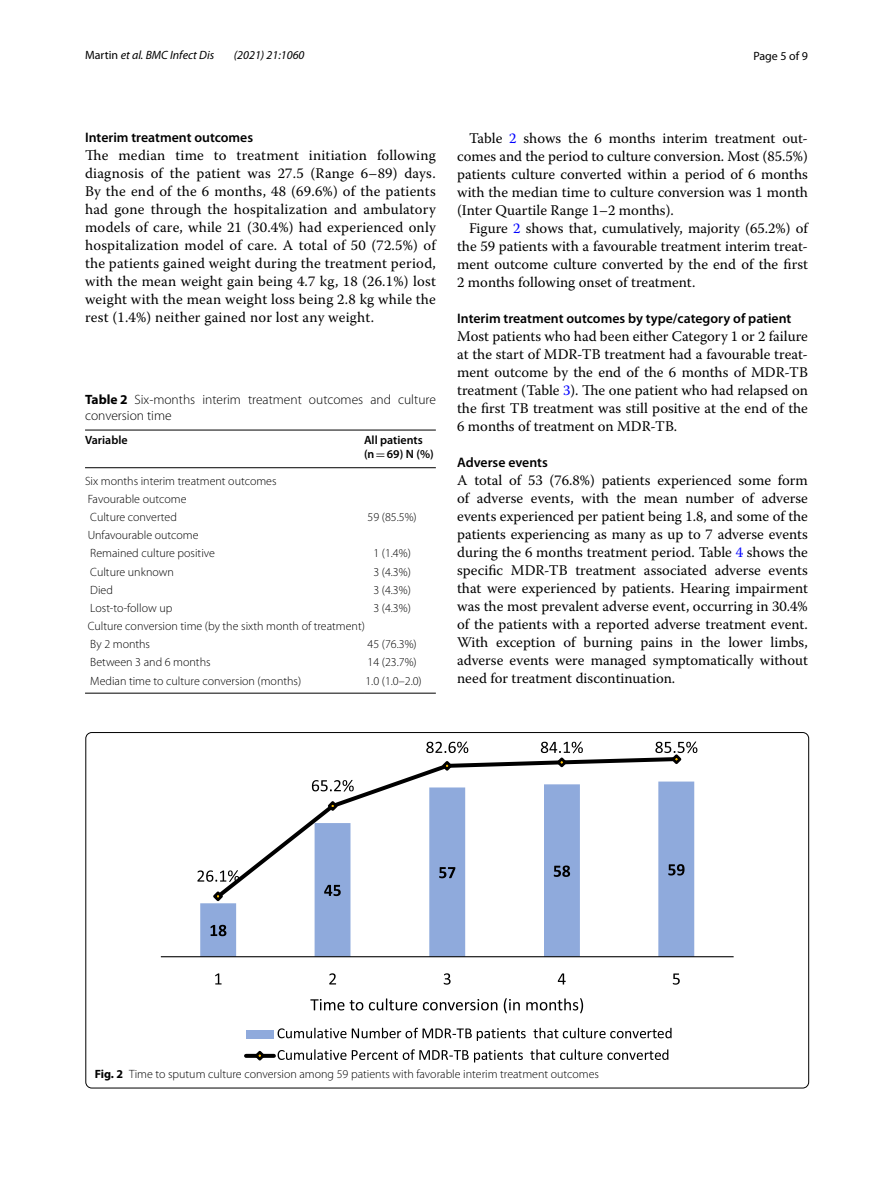
<style>
.page{position:relative;width:893px;height:1187px;background:#fff}
.page>*{position:absolute;margin:0;border:0;box-sizing:border-box;transform-origin:0 0}
.t1{font:14.7px/18px "Warnock Pro";color:#000;text-align:justify}
.t2{font:600 13.8px "Myriad Pro";color:#000}
.t3{font:300 13.5px/16.5px "Myriad Pro";color:#000}
.t4{font:300 12px/18.1px "Myriad Pro";color:#000}
.t5{font:italic 12px "Myriad Pro";color:#000}
.t6{font:600 12px/13.5px "Myriad Pro";color:#000}
.t7{font:12px "Myriad Pro";color:#000}
.s1{font-style:normal}
.s2{font-weight:700}
.s3{font-family:"MTSY";font-weight:400}
.s4{color:#00f}
</style>
<div class="page">
<hr style="left:85px;top:430px;width:279px;height:1px;background:#000">
<hr style="left:85px;top:467px;width:279px;height:1px;background:#000">
<hr style="left:364px;top:430px;width:72px;height:1px;background:#000">
<hr style="left:364px;top:467px;width:72px;height:1px;background:#000">
<hr style="left:85px;top:692px;width:279px;height:1px;background:#000">
<hr style="left:364px;top:692px;width:72px;height:1px;background:#000">
<svg style="left:200px;top:781px;width:494px;height:175px"></svg>
<hr style="left:161px;top:956px;width:573px;height:1px;background:#000">
<svg style="left:213px;top:757px;width:467px;height:145px"></svg>
<svg style="left:211px;top:888px;width:14px;height:15px"></svg>
<svg style="left:325px;top:798px;width:15px;height:15px"></svg>
<svg style="left:211px;top:924px;width:15px;height:12px"></svg>
<svg style="left:324px;top:884px;width:17px;height:12px"></svg>
<svg style="left:439px;top:867px;width:16px;height:11px"></svg>
<svg style="left:554px;top:865px;width:16px;height:11px"></svg>
<svg style="left:668px;top:864px;width:16px;height:11px"></svg>
<svg style="left:197px;top:870px;width:42px;height:11px"></svg>
<svg style="left:312px;top:779px;width:42px;height:12px"></svg>
<svg style="left:426px;top:741px;width:42px;height:32px"></svg>
<svg style="left:541px;top:741px;width:42px;height:28px"></svg>
<svg style="left:655px;top:741px;width:42px;height:25px"></svg>
<svg style="left:215px;top:973px;width:7px;height:11px"></svg>
<svg style="left:329px;top:973px;width:7px;height:11px"></svg>
<svg style="left:444px;top:973px;width:7px;height:11px"></svg>
<svg style="left:558px;top:973px;width:8px;height:11px"></svg>
<svg style="left:673px;top:973px;width:7px;height:11px"></svg>
<svg style="left:310px;top:998px;width:273px;height:15px"></svg>
<div style="left:246px;top:1029px;width:28px;height:9px;background:#8faadc"></div>
<svg style="left:278px;top:1027px;width:393px;height:13px"></svg>
<svg style="left:246px;top:1053px;width:28px;height:4px"></svg>
<svg style="left:252px;top:1050px;width:15px;height:11px"></svg>
<svg style="left:278px;top:1049px;width:390px;height:13px"></svg>
<p class="t5" style="left:85px;top:48px;width:131px"><span class="s1">Martin</span> et al. BMC Infect Dis</p>
<p class="t5" style="left:234px;top:48px;width:72px">(2021) 21:1060</p>
<p class="t7" style="left:753px;top:48px;width:56px">Page 5 of 9</p>
<p class="t2" style="left:85px;top:129px;width:170px">Interim treatment outcomes</p>
<p class="t1" style="left:85px;top:146px;width:352px">The median time to treatment initiation following diagnosis of the patient was 27.5 (Range 6–89) days.<br>By the end of the 6 months, 48 (69.6%) of the patients had gone through the hospitalization and ambulatory models of care, while 21 (30.4%) had experienced only hospitalization model of care. A total of 50 (72.5%) of the patients gained weight during the treatment period, with the mean weight gain being 4.7 kg, 18 (26.1%) lost weight with the mean weight loss being 2.8 kg while the rest (1.4%) neither gained nor lost any weight.</p>
<p class="t3" style="left:85px;top:391px;width:352px"><span class="s2">Table 2</span> Six-months interim treatment outcomes and culture conversion time</p>
<p class="t6" style="left:85px;top:433px;width:44px">Variable</p>
<p class="t6" style="left:364px;top:433px;width:71px">All patients (n<span class="s3">=</span>69) N (%)</p>
<p class="t4" style="left:85px;top:472px;width:193px">Six months interim treatment outcomes<br>Favourable outcome<br>Culture converted</p>
<p class="t4" style="left:367px;top:508px;width:51px">59 (85.5%)</p>
<p class="t4" style="left:88px;top:526px;width:129px">Unfavourable outcome<br>Remained culture positive</p>
<p class="t4" style="left:373px;top:544px;width:39px">1 (1.4%)</p>
<p class="t4" style="left:90px;top:562px;width:85px">Culture unknown</p>
<p class="t4" style="left:373px;top:562px;width:39px">3 (4.3%)</p>
<p class="t4" style="left:90px;top:580px;width:24px">Died</p>
<p class="t4" style="left:373px;top:580px;width:39px">3 (4.3%)</p>
<p class="t4" style="left:90px;top:599px;width:84px">Lost-to-follow up</p>
<p class="t4" style="left:373px;top:599px;width:39px">3 (4.3%)</p>
<p class="t4" style="left:88px;top:617px;width:279px">Culture conversion time (by the sixth month of treatment)<br>By 2 months</p>
<p class="t4" style="left:367px;top:635px;width:51px">45 (76.3%)</p>
<p class="t4" style="left:90px;top:653px;width:122px">Between 3 and 6 months</p>
<p class="t4" style="left:367px;top:653px;width:51px">14 (23.7%)</p>
<p class="t4" style="left:90px;top:671px;width:212px">Median time to culture conversion (months)</p>
<p class="t4" style="left:365px;top:671px;width:58px">1.0 (1.0–2.0)</p>
<p class="t1" style="left:457px;top:128px;width:352px;text-indent:12px">Table <span class="s4">2</span> shows the 6 months interim treatment out&shy;comes and the period to culture conversion. Most (85.5%) patients culture converted within a period of 6 months with the median time to culture conversion was 1 month (Inter Quartile Range 1–2 months).</p>
<p class="t1" style="left:457px;top:218px;width:352px;text-indent:12px">Figure <span class="s4">2</span> shows that, cumulatively, majority (65.2%) of the 59 patients with a favourable treatment interim treat&shy;ment outcome culture converted by the end of the first 2 months following onset of treatment.</p>
<p class="t2" style="left:457px;top:309px;width:336px">Interim treatment outcomes by type/category of patient</p>
<p class="t1" style="left:457px;top:326px;width:352px">Most patients who had been either Category 1 or 2 failure at the start of MDR-TB treatment had a favourable treat&shy;ment outcome by the end of the 6 months of MDR-TB treatment (Table <span class="s4">3</span>). The one patient who had relapsed on the first TB treatment was still positive at the end of the 6 months of treatment on MDR-TB.</p>
<p class="t2" style="left:457px;top:453px;width:92px">Adverse events</p>
<p class="t1" style="left:457px;top:470px;width:352px">A total of 53 (76.8%) patients experienced some form of adverse events, with the mean number of adverse events experienced per patient being 1.8, and some of the patients experiencing as many as up to 7 adverse events during the 6 months treatment period. Table <span class="s4">4</span> shows the specific MDR-TB treatment associated adverse events that were experienced by patients. Hearing impairment was the most prevalent adverse event, occurring in 30.4% of the patients with a reported adverse treatment event.<br>With exception of burning pains in the lower limbs, adverse events were managed symptomatically without need for treatment discontinuation.</p>
<p class="t4" style="left:95px;top:1064px;width:506px"><span class="s2">Fig. 2</span> Time to sputum culture conversion among 59 patients with favorable interim treatment outcomes</p>
</div>
